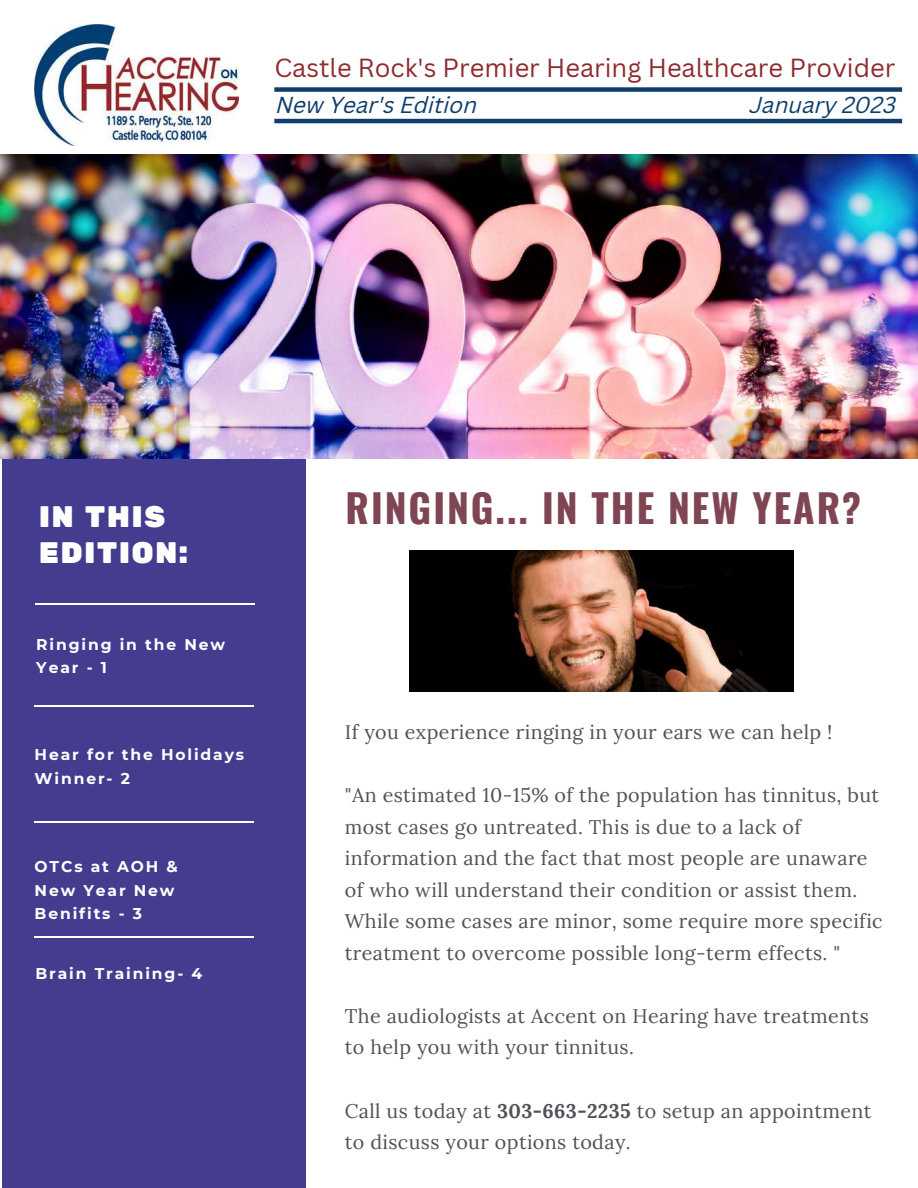
<style>
.page{position:relative;width:918px;height:1188px;background:#fff}
.page>*{position:absolute;margin:0;border:0;box-sizing:border-box;transform-origin:0 0}
.t1{font:700 39.15px "Oswald";letter-spacing:.05em;color:#7f4553}
.t2{font:29.55px/36px "Rubik One";letter-spacing:.04em;color:#fff}
.t3{font:25.5px "Canva Sans";color:#8f2c30}
.t4{font:italic 22.5px "Canva Sans";color:#0f3e6d}
.t5{font:19.65px/31.5px "Lora";letter-spacing:.02em;color:#525158}
.t6{font:700 15.6px/23.7px "Montserrat";letter-spacing:.12em;color:#fff}
.s1{font-weight:700}
</style>
<div class="page">
<div style="left:2px;top:458px;width:304px;height:730px;background:#443d8f"></div>
<hr style="left:35px;top:603px;width:220px;height:2px;background:#fff">
<hr style="left:35px;top:706px;width:219px;height:1px;background:#fff">
<hr style="left:35px;top:821px;width:219px;height:1px;background:#fff">
<hr style="left:35px;top:936px;width:219px;height:1px;background:#fff">
<img style="left:35px;top:25px;width:203px;height:120px">
<div style="left:274px;top:87px;width:628px;height:5px;background:#0f3e6d"></div>
<hr style="left:274px;top:119px;width:628px;height:4px;background:#0f3e6d">
<img style="left:0;top:155px;width:918px;height:303px">
<img style="left:409px;top:551px;width:385px;height:140px">
<p class="t3" style="left:274px;top:50px;width:622px">Castle Rock's Premier Hearing Healthcare Provider</p>
<p class="t4" style="left:276px;top:96px;width:203px">New Year's Edition</p>
<p class="t4" style="left:750px;top:96px;width:148px">January 2023</p>
<h2 class="t2" style="left:39px;top:500px;width:150px">IN THIS<br>EDITION:</h2>
<p class="t6" style="left:36px;top:632px;width:190px">Ringing in the New<br>Year - 1</p>
<p class="t6" style="left:35px;top:743px;width:211px">Hear for the Holidays<br>Winner- 2</p>
<p class="t6" style="left:35px;top:855px;width:145px">OTCs at AOH &amp;<br>New Year New<br>Benifits - 3</p>
<p class="t6" style="left:35px;top:961px;width:168px">Brain Training- 4</p>
<h1 class="t1" style="left:346px;top:477px;width:517px">RINGING... IN THE NEW YEAR?</h1>
<p class="t5" style="left:345px;top:716px;width:489px">If you experience ringing in your ears we can help !</p>
<p class="t5" style="left:345px;top:779px;width:539px">"An estimated 10-15% of the population has tinnitus, but most cases go untreated. This is due to a lack of information and the fact that most people are unaware of who will understand their condition or assist them.<br>While some cases are minor, some require more specific treatment to overcome possible long-term effects. "</p>
<p class="t5" style="left:345px;top:1000px;width:525px">The audiologists at Accent on Hearing have treatments to help you with your tinnitus.</p>
<p class="t5" style="left:345px;top:1095px;width:528px">Call us today at <span class="s1">303-663-2235</span> to setup an appointment to discuss your options today.</p>
</div>
